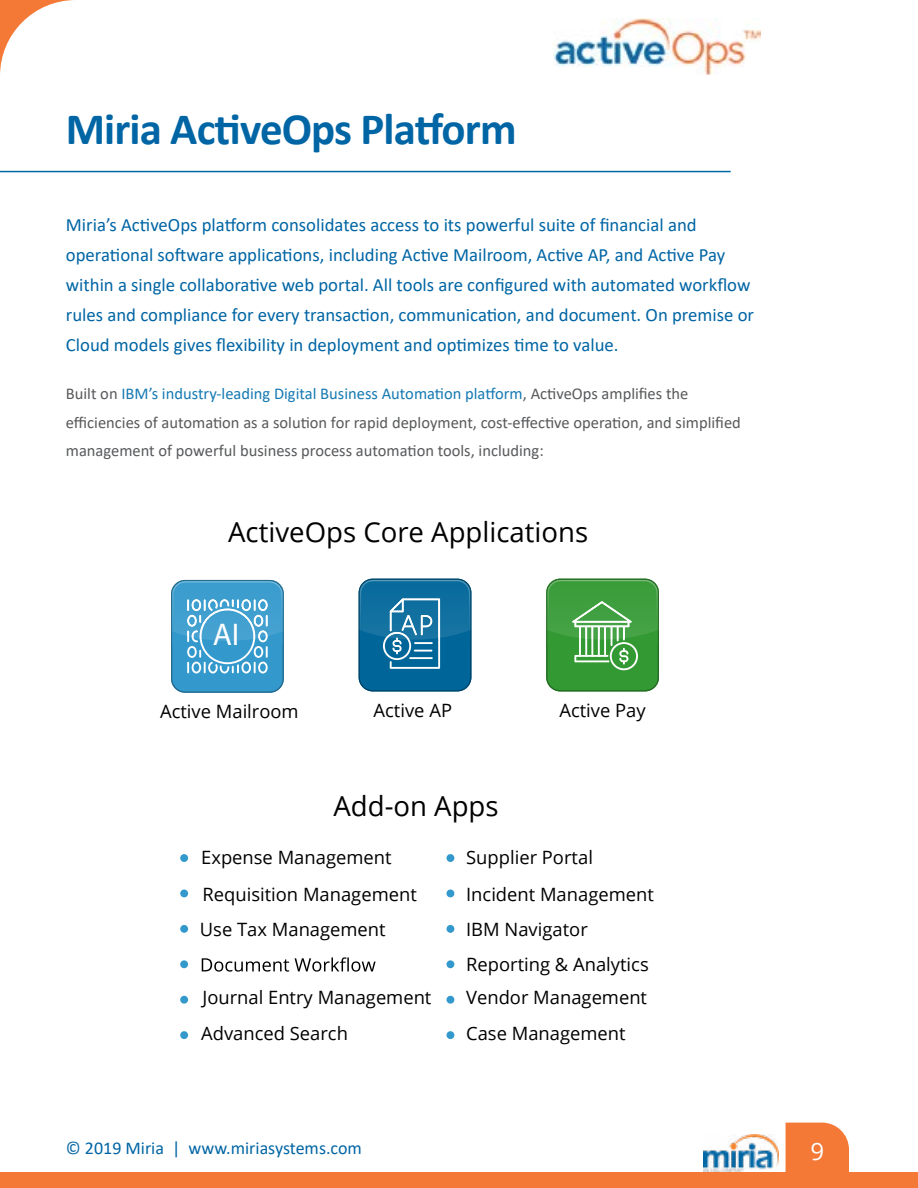
<style>
.page{position:relative;width:918px;height:1188px;background:#fff}
.page>*{position:absolute;margin:0;border:0;box-sizing:border-box;transform-origin:0 0}
.t1{font:700 45px "Calibri";letter-spacing:-.02em;color:#0065a4}
.t2{font:31.5px "Myriad Pro";color:#fff}
.t3{font:27.6px "Open Sans";color:#000}
.t4{font:24px "Open Sans";color:#fff}
.t5{font:18.75px/30px "Calibri";color:#0065a4}
.t6{font:18.3px/35.8px "Open Sans";color:#000}
.t7{font:18px "Calibri";color:#0065a4}
.t8{font:16.5px/28.5px "Calibri";color:#58595b}
.s1{color:#1579b2}
</style>
<div class="page">
<div style="left:0;top:1172px;width:918px;height:16px;background:#f47836"></div>
<div style="left:786px;top:1123px;width:63px;height:49px;background:#f47836"></div>
<svg style="left:0;top:0;width:73px;height:73px"></svg>
<hr style="left:0;top:171px;width:731px;height:1px;background:#0065a4">
<img style="left:554px;top:18px;width:207px;height:57px">
<img style="left:703px;top:1134px;width:75px;height:37px">
<img style="left:546px;top:579px;width:113px;height:22px">
<img style="left:548px;top:580px;width:110px;height:21px">
<svg style="left:546px;top:601px;width:113px;height:90px;background:#4fa54f"></svg>
<img style="left:657px;top:590px;width:1px;height:40px">
<img style="left:360px;top:580px;width:110px;height:18px">
<svg style="left:359px;top:598px;width:112px;height:93px;background:#1f78a4"></svg>
<img style="left:470px;top:590px;width:1px;height:40px">
<svg style="left:171px;top:645px;width:113px;height:48px;background:#4ca3cf"></svg>
<img style="left:171px;top:580px;width:113px;height:65px">
<img style="left:172px;top:631px;width:111px;height:14px">
<img style="left:172px;top:581px;width:111px;height:50px">
<svg style="left:202px;top:958px;width:87px;height:14px"></svg>
<svg style="left:295px;top:957px;width:81px;height:15px"></svg>
<div style="left:180px;top:854px;width:8px;height:8px;background:#39c;border-radius:50%"></div>
<div style="left:180px;top:890px;width:8px;height:7px;background:#39c;border-radius:50%"></div>
<div style="left:180px;top:925px;width:8px;height:8px;background:#39c;border-radius:50%"></div>
<div style="left:180px;top:960px;width:8px;height:8px;background:#39c;border-radius:50%"></div>
<div style="left:180px;top:996px;width:8px;height:8px;background:#39c;border-radius:50%"></div>
<div style="left:180px;top:1031px;width:8px;height:8px;background:#39c;border-radius:50%"></div>
<div style="left:447px;top:854px;width:7px;height:8px;background:#39c;border-radius:50%"></div>
<div style="left:447px;top:890px;width:7px;height:7px;background:#39c;border-radius:50%"></div>
<div style="left:447px;top:925px;width:7px;height:8px;background:#39c;border-radius:50%"></div>
<div style="left:447px;top:960px;width:7px;height:8px;background:#39c;border-radius:50%"></div>
<div style="left:447px;top:996px;width:7px;height:8px;background:#39c;border-radius:50%"></div>
<div style="left:447px;top:1031px;width:7px;height:8px;background:#39c;border-radius:50%"></div>
<h1 class="t1" style="left:66px;top:97px;width:452px">Miria ActiveOps Platform</h1>
<p class="t5" style="left:66px;top:209px;width:690px">Miria’s ActiveOps platform consolidates access to its powerful suite of financial and operational software applications, including Active Mailroom, Active AP, and Active Pay within a single collaborative web portal. All tools are configured with automated workflow rules and compliance for every transaction, communication, and document. On premise or Cloud models gives flexibility in deployment and optimizes time to value.</p>
<p class="t8" style="left:66px;top:379px;width:677px">Built on <span class="s1">IBM’s industry-leading Digital Business Automation platform</span>, ActiveOps amplifies the efficiencies of automation as a solution for rapid deployment, cost-effective operation, and simplified management of powerful business process automation tools, including:</p>
<h3 class="t3" style="left:228px;top:513px;width:361px">ActiveOps Core Applications</h3>
<h2 class="t2" style="left:213px;top:615px;width:28px">AI</h2>
<p class="t6" style="left:160px;top:693px;width:140px">Active Mailroom</p>
<p class="t6" style="left:374px;top:692px;width:80px">Active AP</p>
<p class="t6" style="left:559px;top:692px;width:88px">Active Pay</p>
<h3 class="t3" style="left:334px;top:788px;width:167px">Add-on Apps</h3>
<p class="t6" style="left:200px;top:839px;width:218px">Expense Management<br>Requisition Management<br>Use Tax Management</p>
<p class="t6" style="left:466px;top:839px;width:189px">Supplier Portal<br>Incident Management<br>IBM Navigator<br>Reporting &amp; Analytics</p>
<p class="t6" style="left:201px;top:979px;width:232px">Journal Entry Management<br>Advanced Search</p>
<p class="t6" style="left:466px;top:979px;width:182px;line-height:35.4px">Vendor Management<br>Case Management</p>
<p class="t7" style="left:66px;top:1135px;width:298px">© 2019 Miria | www.miriasystems.com</p>
<p class="t4" style="left:810px;top:1135px;width:15px">9</p>
</div>
